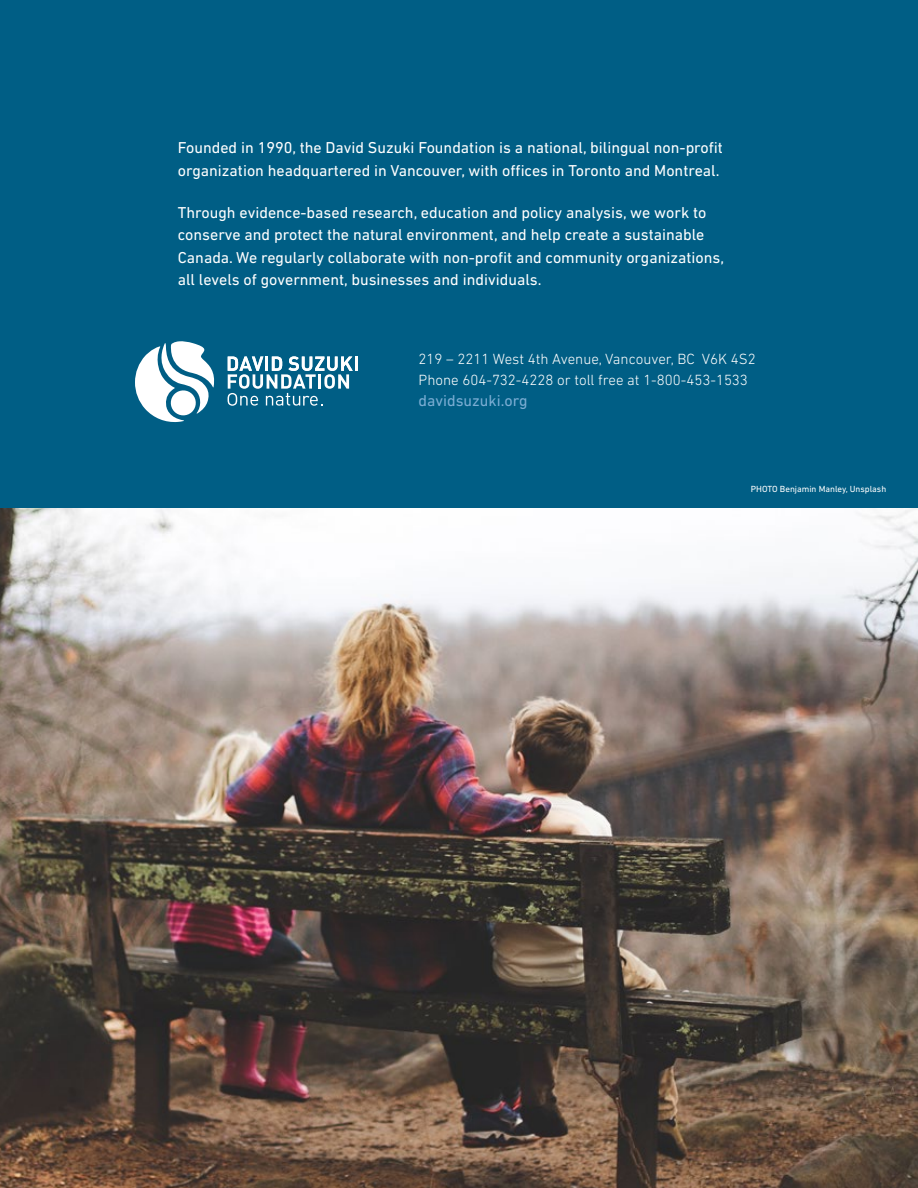
<style>
.page{position:relative;width:918px;height:1188px;background:#fff}
.page>*{position:absolute;margin:0;border:0;box-sizing:border-box;transform-origin:0 0}
.t1{font:16.05px/22.5px "DIN Next LT Pro";color:#fff}
.t2{font:16.05px "DIN Next LT Pro";color:#7badd3}
.t3{font:300 15px/21px "DIN Next LT Pro";color:#fff}
.t4{font:9px "DIN Next LT Pro";color:#fff}
</style>
<div class="page">
<div style="left:0;top:0;width:918px;height:516px;background:#005e85"></div>
<hr style="left:355px;top:357px;width:3px;height:14px;background:#fff">
<svg style="left:228px;top:356px;width:125px;height:50px"></svg>
<svg style="left:135px;top:341px;width:80px;height:82px"></svg>
<img style="left:0;top:509px;width:918px;height:679px">
<p class="t1" style="left:178px;top:137px;width:547px">Founded in 1990, the David Suzuki Foundation is a national, bilingual non-profit organization headquartered in Vancouver, with offices in Toronto and Montreal.</p>
<p class="t1" style="left:178px;top:201px;width:548px">Through evidence-based research, education and policy analysis, we work to conserve and protect the natural environment, and help create a sustainable Canada. We regularly collaborate with non-profit and community organizations, all levels of government, businesses and individuals.</p>
<p class="t3" style="left:419px;top:348px;width:339px">219 – 2211 West 4th Avenue, Vancouver, BC V6K 4S2<br>Phone 604-732-4228 or toll free at 1-800-453-1533</p>
<p class="t2" style="left:419px;top:391px;width:111px">davidsuzuki.org</p>
<p class="t4" style="left:751px;top:484px;width:137px">PHOTO Benjamin Manley, Unsplash</p>
</div>
